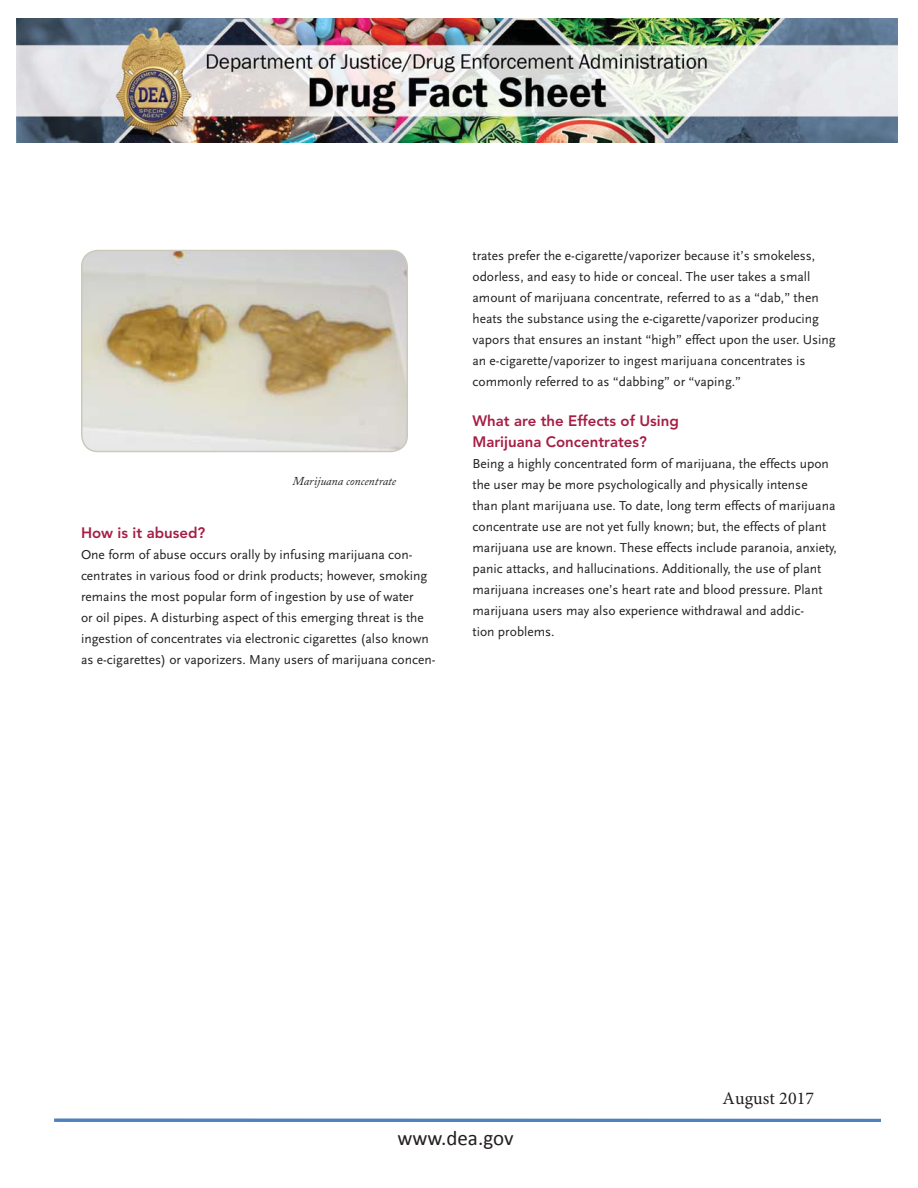
<style>
.page{position:relative;width:918px;height:1188px;background:#fff}
.page>*{position:absolute;margin:0;border:0;box-sizing:border-box;transform-origin:0 0}
.t1{font:21px "Calibri";color:#231f20}
.t2{font:18px "Minion Pro";letter-spacing:.005em;color:#221e1f}
.t3{font:800 15px/20.7px "Avenir";color:#a61e45}
.t4{font:13.5px/21px "Scala Sans";color:#231f20}
.t5{font:italic 12px "Adobe Caslon Pro";color:#231f20}
</style>
<div class="page">
<hr style="left:54px;top:1119px;width:827px;height:3px;background:#4e81be">
<img style="left:17px;top:18px;width:881px;height:125px">
<img style="left:82px;top:250px;width:325px;height:202px;border-radius:16px">
<div style="left:81px;top:250px;width:327px;height:202px;border:2px solid #ccc9bb;border-radius:16px"></div>
<h4 class="t3" style="left:81px;top:523px;width:126px">How is it abused?</h4>
<p class="t5" style="left:293px;top:474px;width:105px">Marijuana concentrate</p>
<p class="t4" style="left:81px;top:544px;width:333px">One form of abuse occurs orally by infusing marijuana con-</p>
<p class="t4" style="left:81px;top:565px;width:348px">centrates in various food or drink products; however, smoking</p>
<p class="t4" style="left:81px;top:586px;width:334px">remains the most popular form of ingestion by use of water</p>
<p class="t4" style="left:81px;top:607px;width:344px">or oil pipes. A disturbing aspect of this emerging threat is the</p>
<p class="t4" style="left:81px;top:628px;width:356px">ingestion of concentrates via electronic cigarettes (also known as e-cigarettes) or vaporizers. Many users of marijuana concen-</p>
<p class="t4" style="left:473px;top:246px;width:365px">trates prefer the e-cigarette/vaporizer because it’s smokeless, odorless, and easy to hide or conceal. The user takes a small amount of marijuana concentrate, referred to as a “dab,” then heats the substance using the e-cigarette/vaporizer producing vapors that ensures an instant “high” effect upon the user. Using an e-cigarette/vaporizer to ingest marijuana concentrates is commonly referred to as “dabbing” or “vaping.”</p>
<h4 class="t3" style="left:473px;top:412px;width:208px">What are the Effects of Using<br>Marijuana Concentrates?</h4>
<p class="t4" style="left:473px;top:453px;width:364px">Being a highly concentrated form of marijuana, the effects upon the user may be more psychologically and physically intense than plant marijuana use. To date, long term effects of marijuana concentrate use are not yet fully known; but, the effects of plant</p>
<p class="t4" style="left:473px;top:537px;width:366px">marijuana use are known. These effects include paranoia, anxiety,</p>
<p class="t4" style="left:473px;top:558px;width:350px">panic attacks, and hallucinations. Additionally, the use of plant</p>
<p class="t4" style="left:473px;top:579px;width:352px">marijuana increases one’s heart rate and blood pressure. Plant</p>
<p class="t4" style="left:473px;top:600px;width:333px">marijuana users may also experience withdrawal and addic-</p>
<p class="t4" style="left:473px;top:621px;width:84px">tion problems.</p>
<p class="t2" style="left:723px;top:1087px;width:93px">August 2017</p>
<h1 class="t1" style="left:397px;top:1130px;width:118px">www.dea.gov</h1>
</div>
